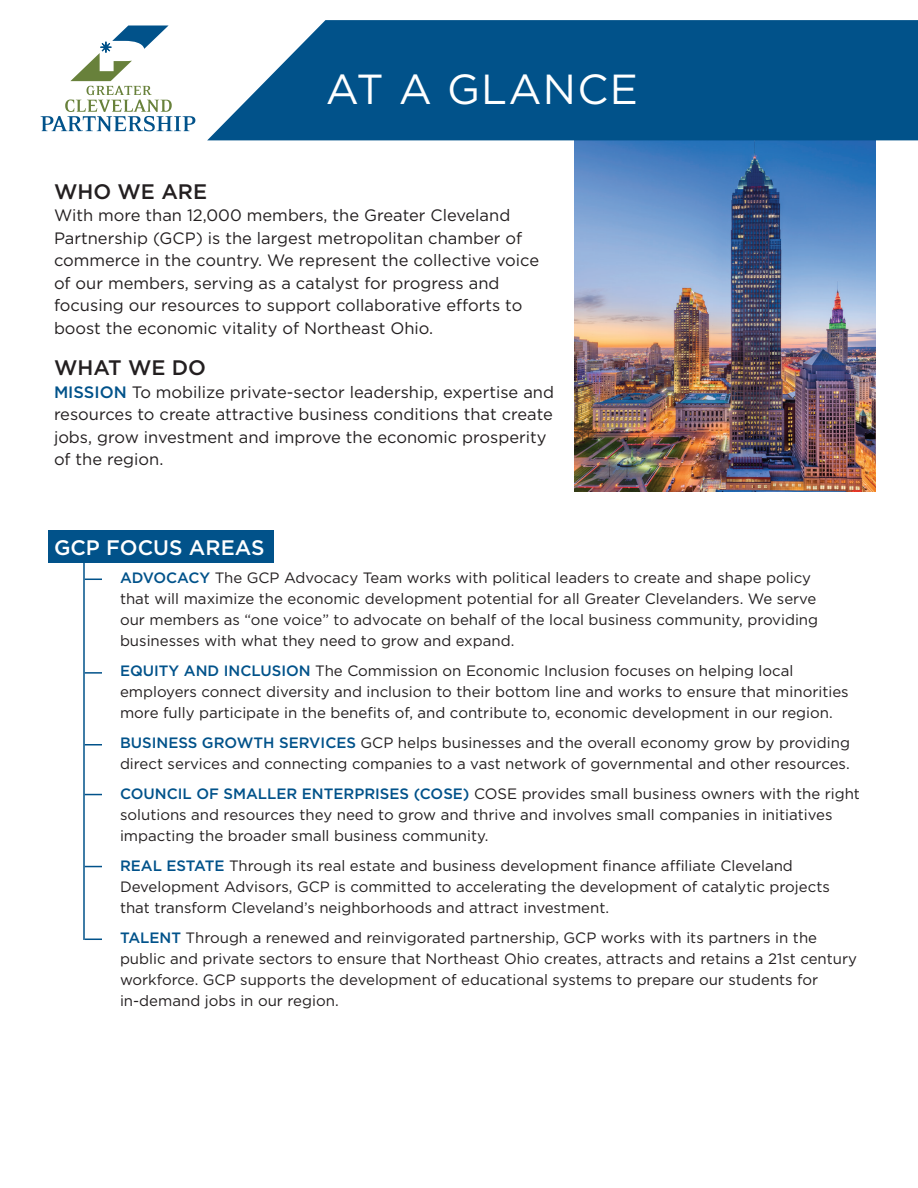
<style>
.page{position:relative;width:918px;height:1188px;background:#fff}
.page>*{position:absolute;margin:0;border:0;box-sizing:border-box;transform-origin:0 0}
.t1{font:42px "Gotham";letter-spacing:.03em;color:#fff}
.t2{font:500 21px "Gotham";color:#231f20}
.t3{font:500 21px "Gotham";color:#fff}
.t4{font:16.5px/22.5px "Gotham";color:#231f20}
.t5{font:15px/21px "Gotham";color:#231f20}
.s1{font-weight:500;color:#01528a}
</style>
<div class="page">
<div style="left:48px;top:530px;width:226px;height:33px;background:#01528a"></div>
<hr style="left:83px;top:559px;width:2px;height:381px;background:#01528a">
<svg style="left:85px;top:579px;width:17px;height:1px"></svg>
<svg style="left:85px;top:672px;width:17px;height:2px"></svg>
<svg style="left:85px;top:744px;width:17px;height:2px"></svg>
<svg style="left:85px;top:794px;width:17px;height:1px"></svg>
<svg style="left:85px;top:866px;width:17px;height:1px"></svg>
<svg style="left:85px;top:939px;width:17px;height:1px"></svg>
<img style="left:574px;top:140px;width:301px;height:351px">
<svg style="left:207px;top:20px;width:711px;height:120px;background:#166094"></svg>
<svg style="left:40px;top:26px;width:155px;height:105px"></svg>
<h1 class="t1" style="left:326px;top:62px;width:314px">AT A GLANCE</h1>
<h2 class="t2" style="left:54px;top:177px;width:155px">WHO WE ARE</h2>
<p class="t4" style="left:54px;top:204px;width:487px">With more than 12,000 members, the Greater Cleveland Partnership (GCP) is the largest metropolitan chamber of commerce in the country. We represent the collective voice of our members, serving as a catalyst for progress and focusing our resources to support collaborative efforts to boost the economic vitality of Northeast Ohio.</p>
<h2 class="t2" style="left:54px;top:354px;width:154px">WHAT WE DO</h2>
<p class="t4" style="left:54px;top:380px;width:502px"><span class="s1">MISSION</span> To mobilize private-sector leadership, expertise and resources to create attractive business conditions that create jobs, grow investment and improve the economic prosperity of the region.</p>
<h2 class="t3" style="left:54px;top:534px;width:212px">GCP FOCUS AREAS</h2>
<p class="t5" style="left:120px;top:567px;width:700px"><span class="s1">ADVOCACY</span> The GCP Advocacy Team works with political leaders to create and shape policy that will maximize the economic development potential for all Greater Clevelanders. We serve our members as “one voice” to advocate on behalf of the local business community, providing businesses with what they need to grow and expand.</p>
<p class="t5" style="left:120px;top:660px;width:730px"><span class="s1">EQUITY AND INCLUSION</span> The Commission on Economic Inclusion focuses on helping local employers connect diversity and inclusion to their bottom line and works to ensure that minorities more fully participate in the benefits of, and contribute to, economic development in our region.</p>
<p class="t5" style="left:120px;top:732px;width:732px"><span class="s1">BUSINESS GROWTH SERVICES</span> GCP helps businesses and the overall economy grow by providing direct services and connecting companies to a vast network of governmental and other resources.</p>
<p class="t5" style="left:120px;top:783px;width:742px"><span class="s1">COUNCIL OF SMALLER ENTERPRISES (COSE)</span> COSE provides small business owners with the right solutions and resources they need to grow and thrive and involves small companies in initiatives impacting the broader small business community.</p>
<p class="t5" style="left:120px;top:855px;width:711px"><span class="s1">REAL ESTATE</span> Through its real estate and business development finance affiliate Cleveland<br>Development Advisors, GCP is committed to accelerating the development of catalytic projects that transform Cleveland’s neighborhoods and attract investment.</p>
<p class="t5" style="left:120px;top:927px;width:739px"><span class="s1">TALENT</span> Through a renewed and reinvigorated partnership, GCP works with its partners in the public and private sectors to ensure that Northeast Ohio creates, attracts and retains a 21st century workforce. GCP supports the development of educational systems to prepare our students for in-demand jobs in our region.</p>
</div>
